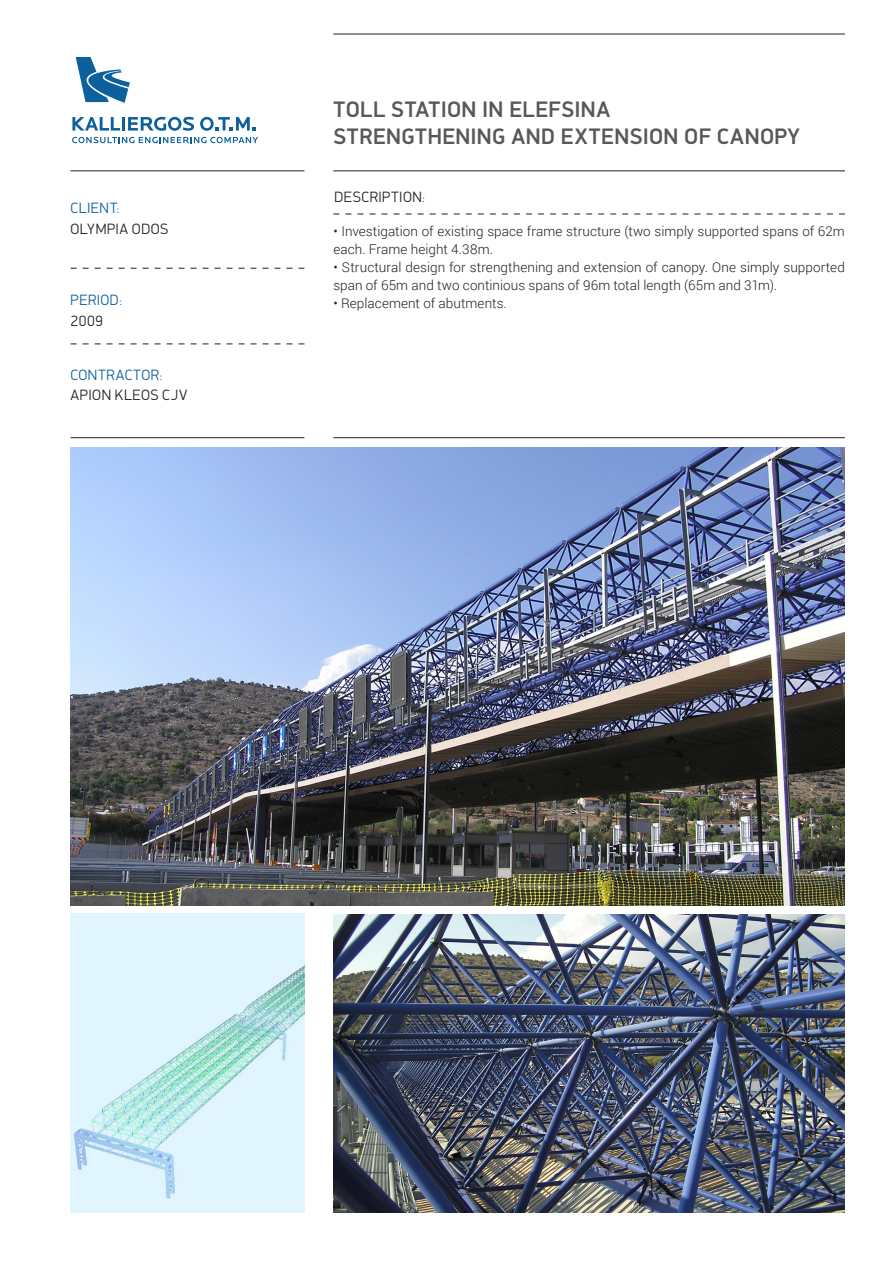
<style>
.page{position:relative;width:893px;height:1263px;background:#fff}
.page>*{position:absolute;margin:0;border:0;box-sizing:border-box;transform-origin:0 0}
.t1{font:500 22.5px "PF Din Display";letter-spacing:.02em;color:#57585a}
.t2{font:300 15px "PF Din Display";letter-spacing:.03em;color:#231f20}
.t3{font:300 15px "PF Din Display";letter-spacing:.035em;color:#0c619d}
.t4{font:300 13.5px/18px "Roboto";letter-spacing:.005em;color:#231f20}
</style>
<div class="page">
<hr style="left:333px;top:34px;width:512px;height:1px;background:#231f20">
<hr style="left:333px;top:171px;width:512px;height:1px;background:#231f20">
<hr style="left:71px;top:171px;width:233px;height:1px;background:#231f20">
<hr style="left:333px;top:437px;width:512px;height:1px;background:#231f20">
<hr style="left:71px;top:437px;width:233px;height:1px;background:#231f20">
<svg style="left:333px;top:214px;width:512px;height:1px"></svg>
<svg style="left:71px;top:268px;width:233px;height:1px"></svg>
<svg style="left:71px;top:344px;width:233px;height:1px"></svg>
<svg style="left:72px;top:117px;width:48px;height:14px"></svg>
<hr style="left:122px;top:117px;width:3px;height:14px;background:#0c619d">
<svg style="left:128px;top:117px;width:66px;height:14px"></svg>
<svg style="left:200px;top:117px;width:56px;height:14px"></svg>
<svg style="left:72px;top:137px;width:186px;height:6px"></svg>
<svg style="left:76px;top:57px;width:54px;height:46px"></svg>
<img style="left:71px;top:448px;width:774px;height:458px">
<img style="left:71px;top:914px;width:233px;height:299px">
<img style="left:333px;top:914px;width:512px;height:299px">
<p class="t3" style="left:71px;top:199px;width:51px">CLIENT:</p>
<p class="t2" style="left:71px;top:219px;width:99px">OLYMPIA ODOS</p>
<p class="t3" style="left:71px;top:291px;width:53px">PERIOD:</p>
<p class="t2" style="left:71px;top:311px;width:34px">2009</p>
<p class="t3" style="left:71px;top:366px;width:94px">CONTRACTOR:</p>
<p class="t2" style="left:71px;top:386px;width:118px">APION KLEOS CJV</p>
<p class="t1" style="left:333px;top:96px;width:278px">TOLL STATION IN ELEFSINA</p>
<p class="t1" style="left:333px;top:123px;width:468px">STRENGTHENING AND EXTENSION OF CANOPY</p>
<p class="t2" style="left:334px;top:188px;width:92px">DESCRIPTION:</p>
<p class="t4" style="left:333px;top:222px;width:513px">• Investigation of existing space frame structure (two simply supported spans of 62m each. Frame height 4.38m.</p>
<p class="t4" style="left:333px;top:258px;width:513px">• Structural design for strengthening and extension of canopy. One simply supported span of 65m and two continious spans of 96m total length (65m and 31m).</p>
<p class="t4" style="left:333px;top:294px;width:175px">• Replacement of abutments.</p>
</div>
